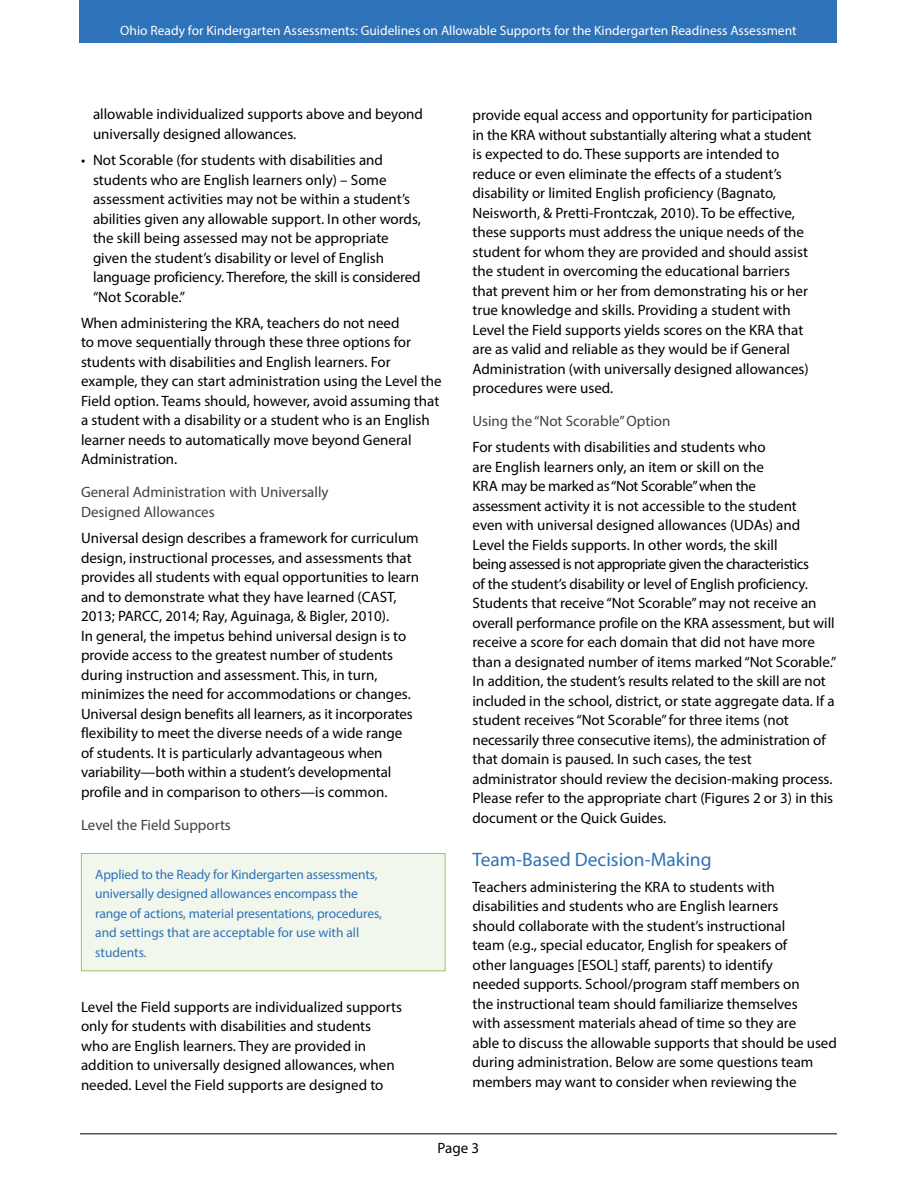
<style>
.page{position:relative;width:918px;height:1188px;background:#fff}
.page>*{position:absolute;margin:0;border:0;box-sizing:border-box;transform-origin:0 0}
.t1{font:19.5px "Myriad Pro";color:#2e72b9}
.t2{font:15px/19.5px "Myriad Pro";color:#000}
.t3{font:15px/19.5px "Myriad Pro";color:#414042}
.t4{font:13.5px/19.5px "Myriad Pro";letter-spacing:-.01em;color:#2e72b9}
.t5{font:13.5px "Myriad Pro";color:#fff}
</style>
<div class="page">
<hr style="left:80px;top:1133px;width:757px;height:1px;background:#000">
<div style="left:80px;top:0;width:757px;height:43px;background:#2e72b9"></div>
<div style="left:81px;top:854px;width:364px;height:117px;background:#f1f7ec"></div>
<div style="left:81px;top:853px;width:365px;height:118px;border:1px solid #8fc962"></div>
<p class="t5" style="left:120px;top:22px;width:678px">Ohio Ready for Kindergarten Assessments: Guidelines on Allowable Supports for the Kindergarten Readiness Assessment</p>
<p class="t2" style="left:93px;top:104px;width:332px">allowable individualized supports above and beyond universally designed allowances.</p>
<p class="t2" style="left:93px;top:150px;width:329px;text-indent:-12px">• Not Scorable (for students with disabilities and students who are English learners only) – Some assessment activities may not be within a student’s abilities given any allowable support. In other words, the skill being assessed may not be appropriate given the student’s disability or level of English language proficiency. Therefore, the skill is considered “Not Scorable.”</p>
<p class="t2" style="left:81px;top:313px;width:362px">When administering the KRA, teachers do not need<br>to move sequentially through these three options for students with disabilities and English learners. For example, they can start administration using the Level the Field option. Teams should, however, avoid assuming that a student with a disability or a student who is an English learner needs to automatically move beyond General Administration.</p>
<p class="t3" style="left:81px;top:482px;width:249px">General Administration with Universally<br>Designed Allowances</p>
<p class="t2" style="left:81px;top:528px;width:340px">Universal design describes a framework for curriculum design, instructional processes, and assessments that provides all students with equal opportunities to learn and to demonstrate what they have learned (CAST, 2013; PARCC, 2014; Ray, Aguinaga, &amp; Bigler, 2010).<br>In general, the impetus behind universal design is to provide access to the greatest number of students during instruction and assessment. This, in turn, minimizes the need for accommodations or changes.<br>Universal design benefits all learners, as it incorporates flexibility to meet the diverse needs of a wide range<br>of students. It is particularly advantageous when variability—both within a student’s developmental profile and in comparison to others—is common.</p>
<p class="t3" style="left:81px;top:814px;width:151px">Level the Field Supports</p>
<p class="t4" style="left:95px;top:864px;width:288px">Applied to the Ready for Kindergarten assessments, universally designed allowances encompass the range of actions, material presentations, procedures, and settings that are acceptable for use with all students.</p>
<p class="t2" style="left:81px;top:997px;width:323px">Level the Field supports are individualized supports only for students with disabilities and students who are English learners. They are provided in addition to universally designed allowances, when needed. Level the Field supports are designed to</p>
<p class="t2" style="left:472px;top:105px;width:341px">provide equal access and opportunity for participation in the KRA without substantially altering what a student is expected to do. These supports are intended to reduce or even eliminate the effects of a student’s disability or limited English proficiency (Bagnato, Neisworth, &amp; Pretti-Frontczak, 2010). To be effective, these supports must address the unique needs of the student for whom they are provided and should assist the student in overcoming the educational barriers that prevent him or her from demonstrating his or her true knowledge and skills. Providing a student with Level the Field supports yields scores on the KRA that are as valid and reliable as they would be if General Administration (with universally designed allowances) procedures were used.</p>
<p class="t3" style="left:472px;top:411px;width:199px">Using the “Not Scorable” Option</p>
<p class="t2" style="left:472px;top:437px;width:365px">For students with disabilities and students who<br>are English learners only, an item or skill on the<br>KRA may be marked as “Not Scorable” when the<br>assessment activity it is not accessible to the student<br>even with universal designed allowances (UDAs) and Level the Fields supports. In other words, the skill<br>being assessed is not appropriate given the characteristics<br>of the student’s disability or level of English proficiency.<br>Students that receive “Not Scorable” may not receive an overall performance profile on the KRA assessment, but will receive a score for each domain that did not have more than a designated number of items marked “Not Scorable.” In addition, the student’s results related to the skill are not included in the school, district, or state aggregate data. If a student receives “Not Scorable” for three items (not necessarily three consecutive items), the administration of that domain is paused. In such cases, the test administrator should review the decision-making process.<br>Please refer to the appropriate chart (Figures 2 or 3) in this document or the Quick Guides.</p>
<h1 class="t1" style="left:472px;top:847px;width:241px">Team-Based Decision-Making</h1>
<p class="t2" style="left:472px;top:877px;width:366px">Teachers administering the KRA to students with disabilities and students who are English learners<br>should collaborate with the student’s instructional<br>team (e.g., special educator, English for speakers of<br>other languages [ESOL] staff, parents) to identify<br>needed supports. School/program staff members on<br>the instructional team should familiarize themselves<br>with assessment materials ahead of time so they are<br>able to discuss the allowable supports that should be used during administration. Below are some questions team members may want to consider when reviewing the</p>
<p class="t2" style="left:438px;top:1138px;width:43px">Page 3</p>
</div>
